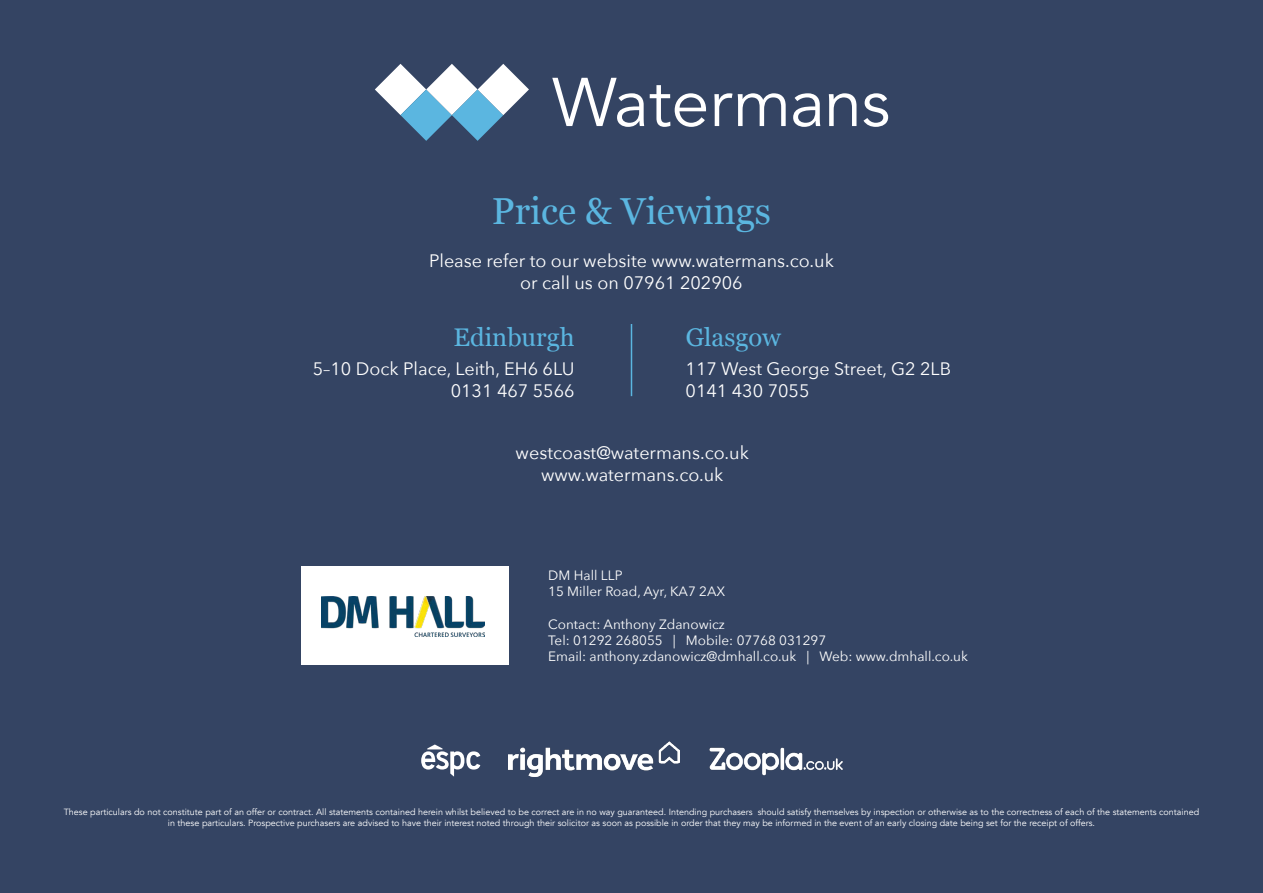
<style>
.page{position:relative;width:1263px;height:893px;background:#344463}
.page>*{position:absolute;margin:0;border:0;box-sizing:border-box;transform-origin:0 0}
.t1{font:37.5px "Georgia";color:#5bb6e0}
.t2{font:25.5px "Georgia";color:#5bb6e0}
.t3{font:18px "Avenir Next";color:#fff}
.t4{font:13.5px "Avenir Next";color:#fff}
.t5{font:9px/10.8px "Avenir";color:#fff;text-align:center}
</style>
<div class="page">
<svg style="left:375px;top:64px;width:154px;height:77px"></svg>
<svg style="left:552px;top:78px;width:92px;height:49px"></svg>
<svg style="left:650px;top:85px;width:56px;height:42px"></svg>
<svg style="left:714px;top:93px;width:18px;height:33px"></svg>
<svg style="left:738px;top:93px;width:48px;height:33px"></svg>
<svg style="left:793px;top:93px;width:27px;height:34px"></svg>
<svg style="left:829px;top:93px;width:27px;height:33px"></svg>
<svg style="left:863px;top:93px;width:25px;height:34px"></svg>
<hr style="left:631px;top:324px;width:1px;height:72px;background:#5bb6e0">
<svg style="left:421px;top:744px;width:59px;height:33px"></svg>
<img style="left:508px;top:741px;width:172px;height:35px">
<img style="left:709px;top:747px;width:134px;height:29px">
<div style="left:302px;top:567px;width:207px;height:98px;background:#fff"></div>
<img style="left:322px;top:597px;width:162px;height:39px">
<p class="t1" style="left:492px;top:183px;width:281px">Price &amp; Viewings</p>
<p class="t3" style="left:429px;top:246px;width:406px">Please refer to our website www.watermans.co.uk</p>
<p class="t3" style="left:520px;top:268px;width:224px">or call us on 07961 202906</p>
<p class="t2" style="left:453px;top:318px;width:123px">Edinburgh</p>
<p class="t2" style="left:686px;top:318px;width:97px">Glasgow</p>
<p class="t3" style="left:313px;top:354px;width:263px">5–10 Dock Place, Leith, EH6 6LU</p>
<p class="t3" style="left:451px;top:375px;width:125px">0131 467 5566</p>
<p class="t3" style="left:686px;top:354px;width:267px">117 West George Street, G2 2LB</p>
<p class="t3" style="left:686px;top:375px;width:125px">0141 430 7055</p>
<p class="t3" style="left:516px;top:438px;width:235px">westcoast@watermans.co.uk</p>
<p class="t3" style="left:541px;top:459px;width:184px">www.watermans.co.uk</p>
<p class="t4" style="left:548px;top:564px;width:76px">DM Hall LLP</p>
<p class="t4" style="left:548px;top:580px;width:179px">15 Miller Road, Ayr, KA7 2AX</p>
<p class="t4" style="left:548px;top:613px;width:178px">Contact: Anthony Zdanowicz</p>
<p class="t4" style="left:548px;top:629px;width:279px">Tel: 01292 268055 | Mobile: 07768 031297</p>
<p class="t4" style="left:548px;top:645px;width:421px">Email: anthony.zdanowicz@dmhall.co.uk | Web: www.dmhall.co.uk</p>
<p class="t5" style="left:64px;top:806px;width:1137px">These particulars do not constitute part of an offer or contract. All statements contained herein whilst believed to be correct are in no way guaranteed. Intending purchasers should satisfy themselves by inspection or otherwise as to the correctness of each of the statements contained in these particulars. Prospective purchasers are advised to have their interest noted through their solicitor as soon as possible in order that they may be informed in the event of an early closing date being set for the receipt of offers.</p>
</div>
